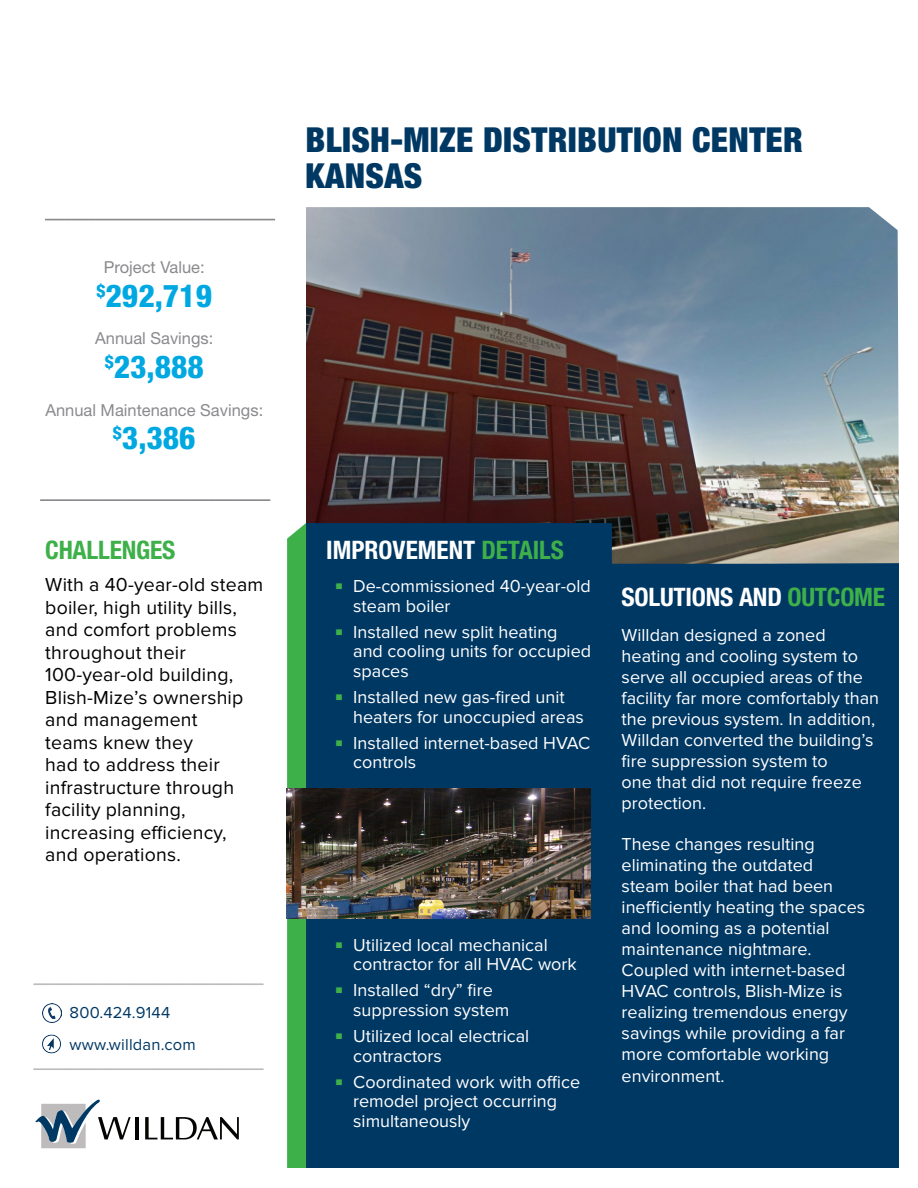
<style>
.page{position:relative;width:918px;height:1188px;background:#fff}
.page>*{position:absolute;margin:0;border:0;box-sizing:border-box;transform-origin:0 0}
.Main_Title{font:900 condensed 34.5px "Helvetica Neue LT Std";letter-spacing:.01em;color:#003864}
.Stat{font:800 condensed 31.5px "Helvetica Neue LT Std";color:#00a8e1}
.Heading_1{font:700 condensed 25.5px "Helvetica Neue LT Std";letter-spacing:-.01em;color:#fff}
.Heading_1-2{font:700 condensed 25.5px "Helvetica Neue LT Std";letter-spacing:-.01em;color:#3eb049}
.Body{font:19.5px/22.5px "Proxima Nova";letter-spacing:.01em;color:#000}
.Body-2{font:18px/21.1px "Proxima Nova";color:#fff}
.Stat-2{font:16.5px "Helvetica Neue LT Std";color:#8a8a8e}
.t1{font:16.5px/31.5px "Proxima Nova";letter-spacing:.01em;color:#003864}
.Stat_Cat{font:16.5px "Helvetica Neue LT Std";color:#8a8a8e}
.s1{color:#3eb049}
</style>
<div class="page">
<div style="left:306px;top:490px;width:612px;height:698px;background:#003864"></div>
<div style="left:287px;top:523px;width:19px;height:645px;background:#3eb049"></div>
<svg style="left:34px;top:1068px;width:229px;height:2px"></svg>
<svg style="left:34px;top:983px;width:229px;height:2px"></svg>
<img style="left:42px;top:1034px;width:19px;height:20px">
<hr style="left:135px;top:1117px;width:4px;height:22px;background:#040503">
<svg style="left:35px;top:1100px;width:96px;height:48px"></svg>
<svg style="left:145px;top:1117px;width:94px;height:23px"></svg>
<img style="left:43px;top:1004px;width:18px;height:18px">
<svg style="left:40px;top:499px;width:230px;height:2px"></svg>
<img style="left:286px;top:788px;width:305px;height:131px">
<svg style="left:45px;top:219px;width:230px;height:2px"></svg>
<img style="left:306px;top:207px;width:593px;height:357px">
<div style="left:0;top:1168px;width:918px;height:20px;background:#fff"></div>
<div style="left:899px;top:0;width:19px;height:1188px;background:#fff"></div>
<p class="Stat_Cat" style="left:104px;top:257px;width:102px">Project Value:</p>
<p class="Stat" style="left:97px;top:276px;width:117px"><sup>$</sup>292,719</p>
<p class="Stat-2" style="left:95px;top:329px;width:120px">Annual Savings:</p>
<p class="Stat" style="left:105px;top:347px;width:101px"><sup>$</sup>23,888</p>
<p class="Stat-2" style="left:45px;top:400px;width:219px">Annual Maintenance Savings:</p>
<p class="Stat" style="left:113px;top:419px;width:84px"><sup>$</sup>3,386</p>
<p class="Heading_1-2" style="left:45px;top:535px;width:131px">CHALLENGES</p>
<p class="Body" style="left:45px;top:574px;width:219px">With a 40-year-old steam boiler, high utility bills, and comfort problems throughout their<br>100-year-old building,<br>Blish-Mize’s ownership and management<br>teams knew they<br>had to address their infrastructure through facility planning, increasing efficiency, and operations.</p>
<p class="t1" style="left:70px;top:997px;width:128px">800.424.9144 www.willdan.com</p>
<p class="Main_Title" style="left:306px;top:119px;width:499px">BLISH-MIZE DISTRIBUTION CENTER</p>
<p class="Main_Title" style="left:306px;top:155px;width:118px">KANSAS</p>
<p class="Heading_1" style="left:326px;top:535px;width:239px">IMPROVEMENT <span class="s1">DETAILS</span></p>
<p class="Body-2" style="left:353px;top:577px;width:239px;line-height:19.5px">De-commissioned 40-year-old steam boiler</p>
<p class="Body-2" style="left:353px;top:622px;width:239px;line-height:19.5px">Installed new split heating and cooling units for occupied spaces</p>
<p class="Body-2" style="left:353px;top:688px;width:232px;line-height:19.5px">Installed new gas-fired unit heaters for unoccupied areas</p>
<p class="Body-2" style="left:353px;top:733px;width:239px;line-height:19.5px">Installed internet-based HVAC controls</p>
<p class="Body-2" style="left:353px;top:935px;width:225px;line-height:19.5px">Utilized local mechanical contractor for all HVAC work</p>
<p class="Body-2" style="left:353px;top:981px;width:158px;line-height:19.5px">Installed “dry” fire suppression system</p>
<p class="Body-2" style="left:353px;top:1027px;width:178px;line-height:19.5px">Utilized local electrical contractors</p>
<p class="Body-2" style="left:353px;top:1072px;width:228px;line-height:19.5px">Coordinated work with office remodel project occurring simultaneously</p>
<p class="Heading_1" style="left:622px;top:582px;width:265px">SOLUTIONS AND <span class="s1">OUTCOME</span></p>
<p class="Body-2" style="left:622px;top:624px;width:259px">Willdan designed a zoned heating and cooling system to serve all occupied areas of the facility far more comfortably than the previous system. In addition,<br>Willdan converted the building’s fire suppression system to<br>one that did not require freeze protection.</p>
<p class="Body-2" style="left:622px;top:834px;width:245px">These changes resulting eliminating the outdated steam boiler that had been inefficiently heating the spaces and looming as a potential maintenance nightmare.<br>Coupled with internet-based<br>HVAC controls, Blish-Mize is realizing tremendous energy savings while providing a far more comfortable working environment.</p>
</div>
